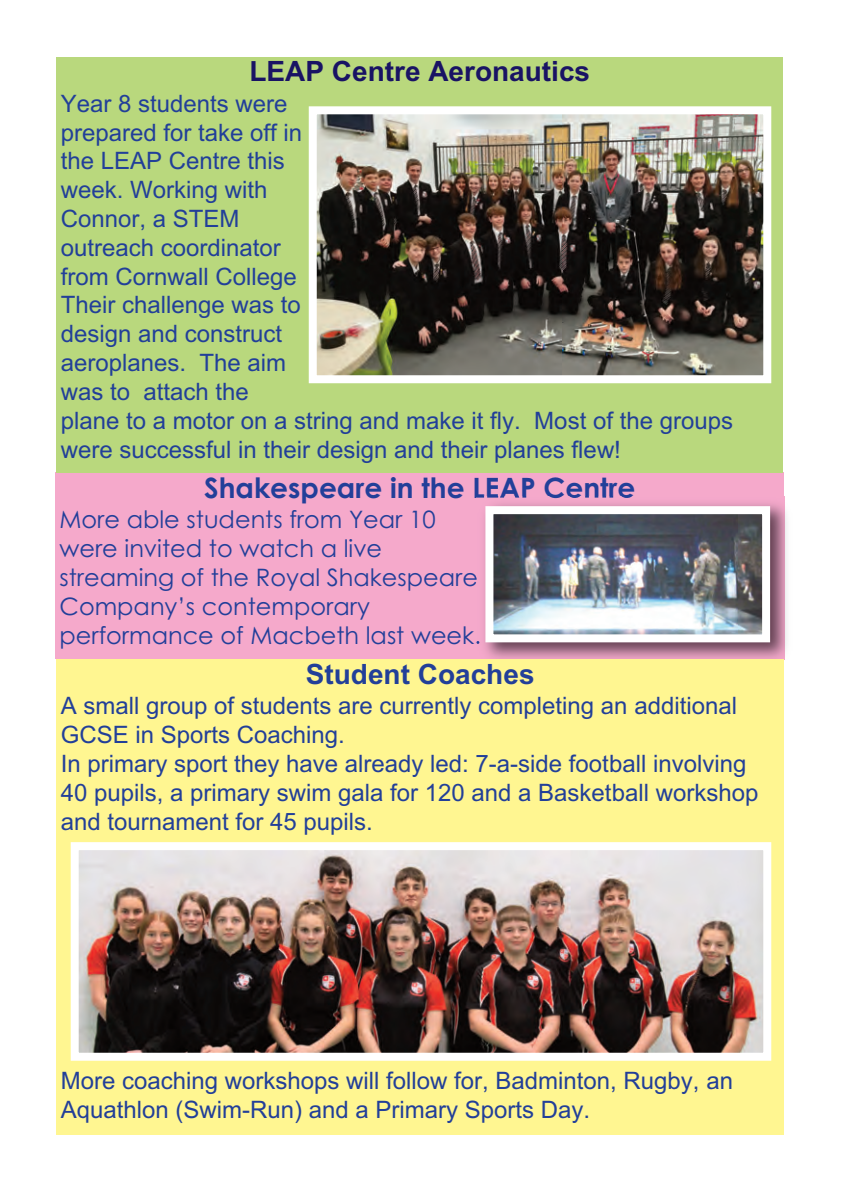
<style>
.page{position:relative;width:842px;height:1191px;background:#fff}
.page>*{position:absolute;margin:0;border:0;box-sizing:border-box;transform-origin:0 0}
.t1{font:700 28px "Century Gothic";color:#223f99}
.t2{font:700 28px "Arial";color:#191364}
.t3{font:700 28px "Arial";color:#223f99}
.t4{font:24px/28.8px "Arial";color:#223f99}
.t5{font:24px/28.8px "Century Gothic";color:#223f99}
</style>
<div class="page">
<div style="left:56px;top:472px;width:728px;height:187px;background:#f5a9cb"></div>
<img style="left:476px;top:497px;width:311px;height:163px">
<img style="left:494px;top:515px;width:267px;height:118px">
<div style="left:485px;top:506px;width:285px;height:136px;border:8px solid #fff"></div>
<div style="left:57px;top:659px;width:727px;height:475px;background:#fff691"></div>
<img style="left:80px;top:851px;width:682px;height:200px">
<div style="left:71px;top:842px;width:700px;height:218px;border:8px solid #fff"></div>
<div style="left:57px;top:57px;width:726px;height:415px;background:#b9d87d"></div>
<img style="left:318px;top:115px;width:444px;height:259px">
<div style="left:309px;top:106px;width:462px;height:277px;border:8px solid #fff"></div>
<p class="t2" style="left:249px;top:61px;width:342px">LEAP Centre Aeronautics</p>
<p class="t4" style="left:61px;top:91px;width:674px">Year 8 students were<br>prepared for take off in<br>the LEAP Centre this<br>week. Working with<br>Connor, a STEM<br>outreach coordinator<br>from Cornwall College<br>Their challenge was to<br>design and construct<br>aeroplanes. The aim<br>was to attach the<br>plane to a motor on a string and make it fly. Most of the groups were successful in their design and their planes flew!</p>
<p class="t1" style="left:204px;top:471px;width:433px">Shakespeare in the LEAP Centre</p>
<p class="t5" style="left:60px;top:507px;width:423px">More able students from Year 10 were invited to watch a live streaming of the Royal Shakespeare<br>Company’s contemporary performance of Macbeth last week.</p>
<p class="t3" style="left:306px;top:663px;width:230px">Student Coaches</p>
<p class="t4" style="left:61px;top:694px;width:699px">A small group of students are currently completing an additional GCSE in Sports Coaching.<br>In primary sport they have already led: 7-a-side football involving 40 pupils, a primary swim gala for 120 and a Basketball workshop and tournament for 45 pupils.</p>
<p class="t4" style="left:61px;top:1068px;width:674px">More coaching workshops will follow for, Badminton, Rugby, an<br>Aquathlon (Swim-Run) and a Primary Sports Day.</p>
</div>
